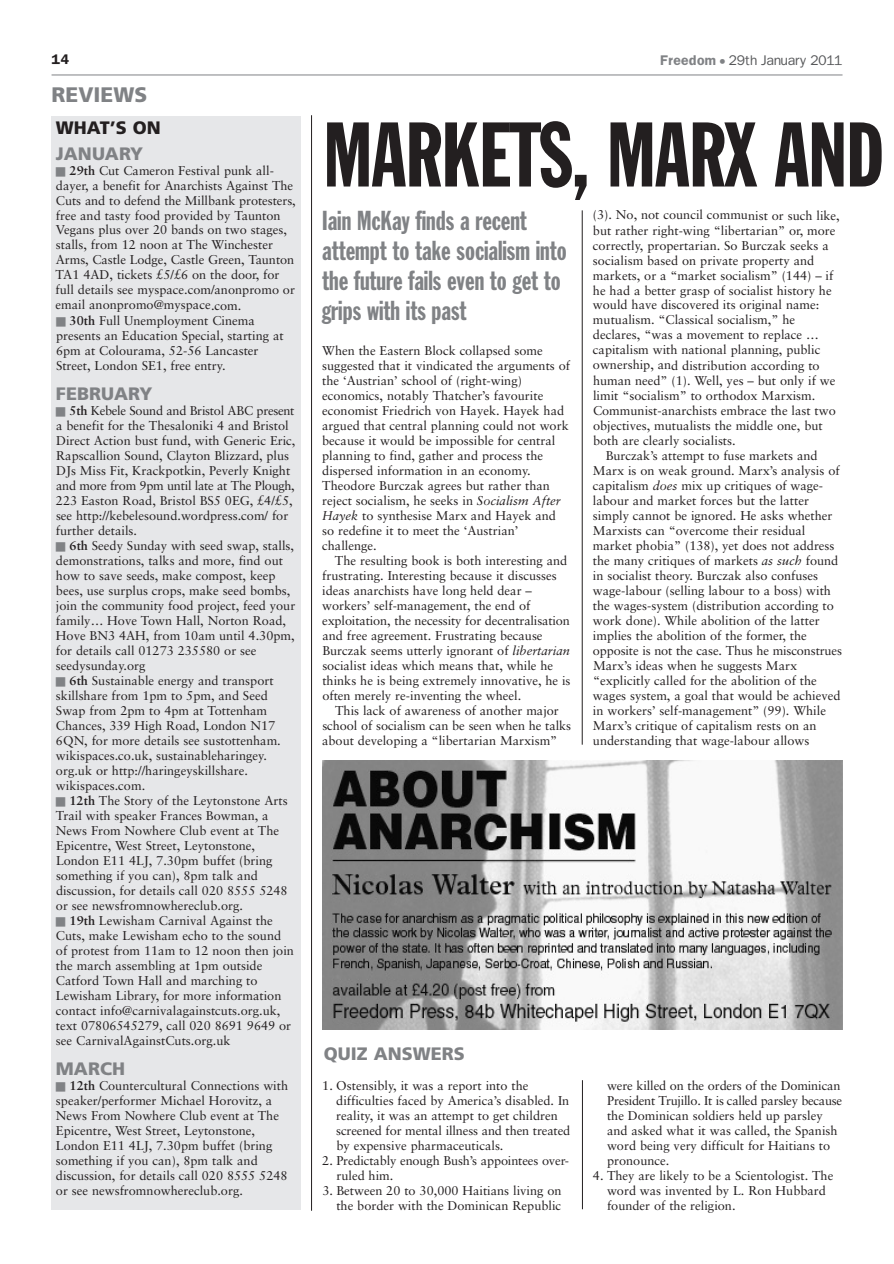
<style>
.page{position:relative;width:894px;height:1264px;background:#fff}
.page>*{position:absolute;margin:0;border:0;box-sizing:border-box;transform-origin:0 0}
.t1{font:90px "Franklin Gothic Extra Cond";letter-spacing:-.01em;color:#231f20}
.t2{font:27px/30px "Franklin Gothic Extra Cond";color:#808285}
.t3{font:900 21px "Frutiger";color:#808285}
.t4{font:900 18px "Frutiger";color:#808285}
.t5{font:900 18px "Frutiger";color:#231f20}
.t6{font:12.75px/15px "Sabon";color:#231f20}
.t7{font:12px "Franklin";color:#57585a}
.t8{font:12px "Franklin Demi";color:#231f20}
.s1{font-family:"Franklin Demi";color:#808285}
.s2{color:#808285}
.s3{font-weight:700}
.s4{font-style:italic}
</style>
<div class="page">
<hr style="left:52px;top:75px;width:790px;height:1px;background:#808285">
<div style="left:51px;top:116px;width:249px;height:1093px;background:#e6e7e9"></div>
<hr style="left:311px;top:115px;width:1px;height:1096px;background:#231f20">
<hr style="left:582px;top:1080px;width:1px;height:129px;background:#231f20">
<hr style="left:582px;top:210px;width:1px;height:535px;background:#231f20">
<img style="left:322px;top:760px;width:520px;height:269px">
<p class="t8" style="left:52px;top:53px;width:19px">14</p>
<p class="t7" style="left:660px;top:54px;width:184px"><span class="s1">Freedom</span> <span class="s2">•</span> 29th January 2011</p>
<h3 class="t3" style="left:52px;top:86px;width:97px">REVIEWS</h3>
<h3 class="t5" style="left:56px;top:120px;width:106px">WHAT’S ON</h3>
<h3 class="t4" style="left:56px;top:146px;width:89px">JANUARY</h3>
<p class="t6" style="left:56px;top:164px;width:242px"><span class="s2">■</span> <span class="s3">29th</span> Cut Cameron Festival punk all&shy;dayer, a benefit for Anarchists Against The Cuts and to defend the Millbank protesters, free and tasty food provided by Taunton Vegans plus over 20 bands on two stages, stalls, from 12 noon at The Winchester Arms, Castle Lodge, Castle Green, Taunton TA1 4AD, tickets £5/£6 on the door, for full details see myspace.com/anonpromo or email anonpromo@myspace.com.</p>
<p class="t6" style="left:56px;top:314px;width:229px"><span class="s2">■</span> <span class="s3">30th</span> Full Unemployment Cinema presents an Education Special, starting at 6pm at Colourama, 52-56 Lancaster Street, London SE1, free entry.</p>
<h3 class="t4" style="left:56px;top:386px;width:98px">FEBRUARY</h3>
<p class="t6" style="left:56px;top:404px;width:241px"><span class="s2">■</span> <span class="s3">5th</span> Kebele Sound and Bristol ABC present a benefit for the Thesaloniki 4 and Bristol Direct Action bust fund, with Generic Eric, Rapscallion Sound, Clayton Blizzard, plus DJs Miss Fit, Krackpotkin, Peverly Knight and more from 9pm until late at The Plough, 223 Easton Road, Bristol BS5 0EG, £4/£5, see http://kebelesound.wordpress.com/ for further details.</p>
<p class="t6" style="left:56px;top:539px;width:241px"><span class="s2">■</span> <span class="s3">6th</span> Seedy Sunday with seed swap, stalls, demonstrations, talks and more, find out how to save seeds, make compost, keep bees, use surplus crops, make seed bombs, join the community food project, feed your family… Hove Town Hall, Norton Road, Hove BN3 4AH, from 10am until 4.30pm, for details call 01273 235580 or see seedysunday.org</p>
<p class="t6" style="left:56px;top:674px;width:226px"><span class="s2">■</span> <span class="s3">6th</span> Sustainable energy and transport skillshare from 1pm to 5pm, and Seed Swap from 2pm to 4pm at Tottenham Chances, 339 High Road, London N17<br>6QN, for more details see sustottenham. wikispaces.co.uk, sustainableharingey. org.uk or http://haringeyskillshare. wikispaces.com.</p>
<p class="t6" style="left:56px;top:794px;width:233px"><span class="s2">■</span> <span class="s3">12th</span> The Story of the Leytonstone Arts Trail with speaker Frances Bowman, a News From Nowhere Club event at The Epicentre, West Street, Leytonstone, London E11 4LJ, 7.30pm buffet (bring something if you can), 8pm talk and discussion, for details call 020 8555 5248 or see newsfromnowhereclub.org.</p>
<p class="t6" style="left:56px;top:914px;width:240px"><span class="s2">■</span> <span class="s3">19th</span> Lewisham Carnival Against the Cuts, make Lewisham echo to the sound of protest from 11am to 12 noon then join the march assembling at 1pm outside Catford Town Hall and marching to Lewisham Library, for more information contact info@carnivalagainstcuts.org.uk, text 07806545279, call 020 8691 9649 or see CarnivalAgainstCuts.org.uk</p>
<h3 class="t4" style="left:56px;top:1061px;width:71px">MARCH</h3>
<p class="t6" style="left:56px;top:1079px;width:234px"><span class="s2">■</span> <span class="s3">12th</span> Countercultural Connections with speaker/performer Michael Horovitz, a News From Nowhere Club event at The Epicentre, West Street, Leytonstone, London E11 4LJ, 7.30pm buffet (bring something if you can), 8pm talk and discussion, for details call 020 8555 5248 or see newsfromnowhereclub.org.</p>
<p class="t6" style="left:336px;top:1079px;width:236px;text-indent:-14px">1. Ostensibly, it was a report into the difficulties faced by America’s disabled. In reality, it was an attempt to get children screened for mental illness and then treated by expensive pharmaceuticals.</p>
<h1 class="t1" style="left:324px;top:122px;width:562px">MARKETS, MARX AND</h1>
<p class="t6" style="left:593px;top:209px;width:248px">(3). No, not council communist or such like,</p>
<p class="t6" style="left:593px;top:224px;width:244px">but rather right-wing “libertarian” or, more</p>
<p class="t6" style="left:593px;top:239px;width:237px">correctly, propertarian. So Burczak seeks a</p>
<p class="t6" style="left:593px;top:254px;width:223px">socialism based on private property and</p>
<p class="t6" style="left:593px;top:269px;width:242px">markets, or a “market socialism” (144) – if</p>
<p class="t6" style="left:593px;top:284px;width:240px">he had a better grasp of socialist history he</p>
<p class="t6" style="left:593px;top:299px;width:228px">would have discovered its original name:</p>
<p class="t6" style="left:593px;top:314px;width:204px">mutualism. “Classical socialism,” he</p>
<p class="t6" style="left:593px;top:329px;width:227px">declares, “was a movement to replace …</p>
<p class="t6" style="left:593px;top:344px;width:229px">capitalism with national planning, public</p>
<p class="t6" style="left:593px;top:359px;width:228px">ownership, and distribution according to</p>
<p class="t6" style="left:593px;top:374px;width:244px">human need” (1). Well, yes – but only if we</p>
<p class="t6" style="left:593px;top:389px;width:224px">limit “socialism” to orthodox Marxism.</p>
<p class="t6" style="left:593px;top:404px;width:244px">Communist-anarchists embrace the last two</p>
<p class="t6" style="left:593px;top:419px;width:231px">objectives, mutualists the middle one, but</p>
<p class="t6" style="left:593px;top:434px;width:144px">both are clearly socialists.</p>
<p class="t6" style="left:606px;top:449px;width:213px">Burczak’s attempt to fuse markets and</p>
<p class="t6" style="left:593px;top:464px;width:248px">Marx is on weak ground. Marx’s analysis of</p>
<p class="t6" style="left:593px;top:479px;width:232px">capitalism <span class="s4">does</span> mix up critiques of wage-</p>
<p class="t6" style="left:593px;top:494px;width:217px">labour and market forces but the latter</p>
<p class="t6" style="left:593px;top:509px;width:241px">simply cannot be ignored. He asks whether</p>
<p class="t6" style="left:593px;top:524px;width:214px">Marxists can “overcome their residual</p>
<p class="t6" style="left:593px;top:539px;width:243px">market phobia” (138), yet does not address</p>
<p class="t6" style="left:593px;top:554px;width:247px">the many critiques of markets <span class="s4">as such</span> found</p>
<p class="t6" style="left:593px;top:569px;width:227px">in socialist theory. Burczak also confuses</p>
<p class="t6" style="left:593px;top:584px;width:240px">wage-labour (selling labour to a boss) with</p>
<p class="t6" style="left:593px;top:599px;width:242px">the wages-system (distribution according to</p>
<p class="t6" style="left:593px;top:614px;width:228px">work done). While abolition of the latter</p>
<p class="t6" style="left:593px;top:629px;width:215px">implies the abolition of the former, the</p>
<p class="t6" style="left:593px;top:644px;width:251px">opposite is not the case. Thus he misconstrues</p>
<p class="t6" style="left:593px;top:659px;width:206px">Marx’s ideas when he suggests Marx</p>
<p class="t6" style="left:593px;top:674px;width:225px">“explicitly called for the abolition of the</p>
<p class="t6" style="left:593px;top:689px;width:249px">wages system, a goal that would be achieved</p>
<p class="t6" style="left:593px;top:704px;width:234px">in workers’ self-management” (99). While</p>
<p class="t6" style="left:593px;top:719px;width:225px">Marx’s critique of capitalism rests on an</p>
<p class="t6" style="left:593px;top:734px;width:218px">understanding that wage-labour allows</p>
<h2 class="t2" style="left:322px;top:207px;width:246px">Iain McKay finds a recent attempt to take socialism into the future fails even to get to grips with its past</h2>
<p class="t6" style="left:322px;top:344px;width:249px">When the Eastern Block collapsed some suggested that it vindicated the arguments of the ‘Austrian’ school of (right-wing) economics, notably Thatcher’s favourite economist Friedrich von Hayek. Hayek had argued that central planning could not work because it would be impossible for central planning to find, gather and process the dispersed information in an economy.<br>Theodore Burczak agrees but rather than reject socialism, he seeks in <span class="s4">Socialism After Hayek</span> to synthesise Marx and Hayek and so redefine it to meet the ‘Austrian’ challenge.</p>
<p class="t6" style="left:322px;top:554px;width:250px;text-indent:13px">The resulting book is both interesting and frustrating. Interesting because it discusses ideas anarchists have long held dear – workers’ self-management, the end of exploitation, the necessity for decentralisation and free agreement. Frustrating because Burczak seems utterly ignorant of <span class="s4">libertarian </span>socialist ideas which means that, while he thinks he is being extremely innovative, he is often merely re-inventing the wheel.</p>
<p class="t6" style="left:322px;top:704px;width:251px;text-indent:13px">This lack of awareness of another major school of socialism can be seen when he talks about developing a “libertarian Marxism”</p>
<h3 class="t4" style="left:324px;top:1046px;width:143px">QUIZ ANSWERS</h3>
<p class="t6" style="left:607px;top:1079px;width:237px">were killed on the orders of the Dominican President Trujillo. It is called parsley because the Dominican soldiers held up parsley and asked what it was called, the Spanish word being very difficult for Haitians to pronounce.</p>
<p class="t6" style="left:607px;top:1169px;width:228px;text-indent:-14px">4. They are likely to be a Scientologist. The word was invented by L. Ron Hubbard founder of the religion.</p>
<p class="t6" style="left:336px;top:1154px;width:234px;text-indent:-14px">2. Predictably enough Bush’s appointees over&shy;ruled him.</p>
<p class="t6" style="left:322px;top:1184px;width:241px;text-align:right">3. Between 20 to 30,000 Haitians living on the border with the Dominican Republic</p>
</div>
